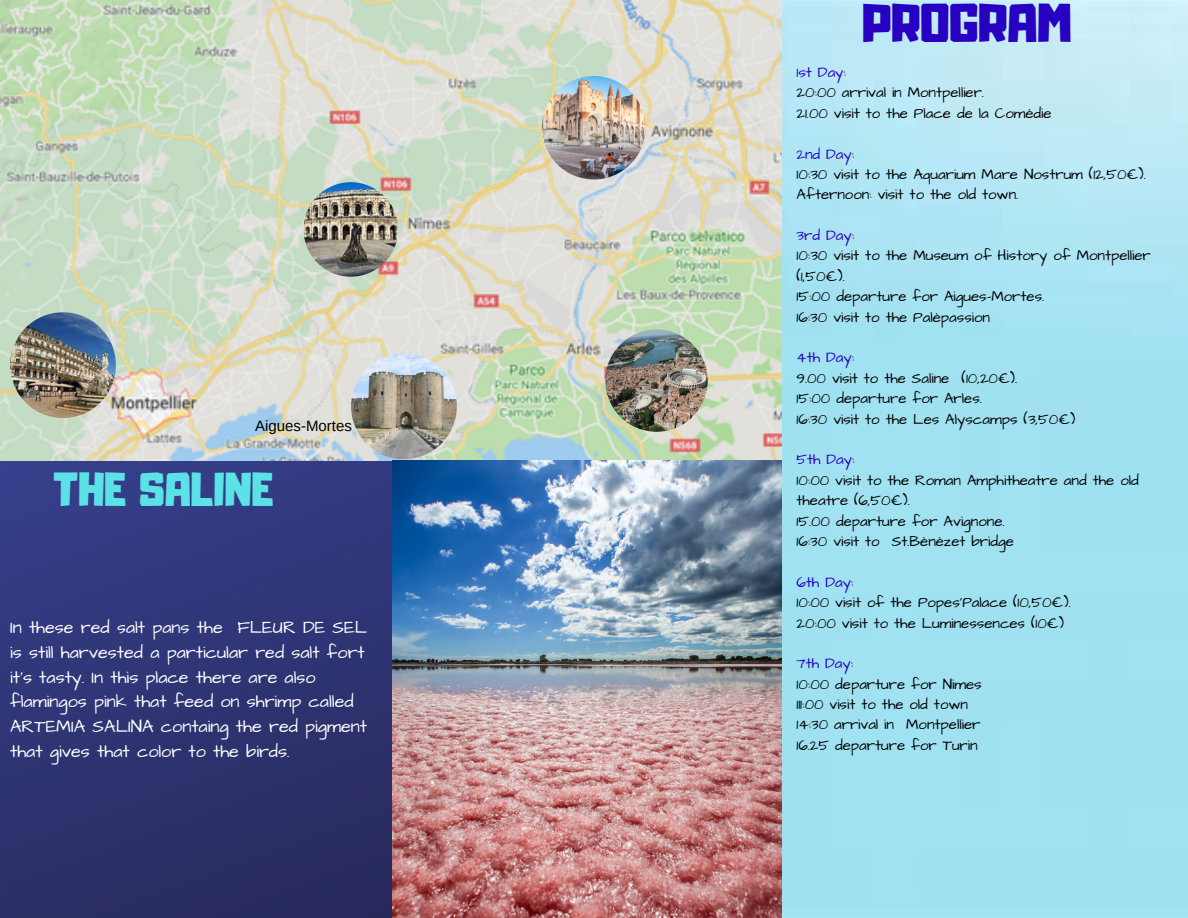
<style>
.page{position:relative;width:1188px;height:918px;background:#fff}
.page>*{position:absolute;margin:0;border:0;box-sizing:border-box;transform-origin:0 0}
.t1{font:48px "Adumu";color:#2700c2}
.t2{font:42px "Adumu";color:#5ce1e6}
.t3{font:18px/24.8px "Architects Daughter";color:#fff}
.t4{font:15px/20.4px "Architects Daughter";color:#000}
.t5{font:15px "Arimo";color:#000}
.s1{color:#2700c2}
</style>
<div class="page">
<img style="left:0;top:460px;width:393px;height:458px">
<img style="left:0;top:0;width:783px;height:460px">
<img style="left:605px;top:329px;width:103px;height:103px;border-radius:50%">
<img style="left:351px;top:354px;width:106px;height:105px;border-radius:50%">
<img style="left:10px;top:312px;width:106px;height:106px;border-radius:50%">
<img style="left:542px;top:76px;width:104px;height:103px;border-radius:50%">
<img style="left:304px;top:182px;width:94px;height:95px;border-radius:50%">
<img style="left:393px;top:460px;width:390px;height:458px">
<p class="t5" style="left:255px;top:417px;width:98px">Aigues-Mortes</p>
<h2 class="t2" style="left:53px;top:454px;width:222px">THE SALINE</h2>
<p class="t3" style="left:10px;top:616px;width:359px">In these red salt pans the FLEUR DE SEL is still harvested a particular red salt fort it's tasty. In this place there are also flamingos pink that feed on shrimp called ARTEMIA SALINA containg the red pigment that gives that color to the birds.</p>
<h1 class="t1" style="left:863px;top:-17px;width:210px">PROGRAM</h1>
<p class="t4" style="left:797px;top:62px;width:257px"><span class="s1">1st Day</span>:<br>20:00 arrival in Montpellier.<br>21.00 visit to the Place de la Comédie</p>
<p class="t4" style="left:797px;top:144px;width:351px"><span class="s1">2nd Day</span>:<br>10:30 visit to the Aquarium Mare Nostrum (12,50€).<br>Afternoon: visit to the old town.</p>
<p class="t4" style="left:797px;top:225px;width:356px"><span class="s1">3rd Day</span>:<br>10:30 visit to the Museum of History of Montpellier (1,50€).<br>15:00 departure for Aigues-Mortes.<br>16:30 visit to the Palèpassion</p>
<p class="t4" style="left:797px;top:348px;width:281px"><span class="s1">4th Day</span>:<br>9.00 visit to the Saline (10,20€).<br>15:00 departure for Arles.<br>16:30 visit to the Les Alyscamps (3,50€)</p>
<p class="t4" style="left:797px;top:450px;width:344px"><span class="s1">5th Day</span>:<br>10:00 visit to the Roman Amphitheatre and the old theatre (6,50€).<br>15.00 departure for Avignone.<br>16:30 visit to St.Bènèzet bridge</p>
<p class="t4" style="left:797px;top:572px;width:276px"><span class="s1">6th Day</span>:<br>10:00 visit of the Popes'Palace (10,50€).<br>20:00 visit to the Luminessences (10€)</p>
<p class="t4" style="left:797px;top:654px;width:187px"><span class="s1">7th Day</span>:<br>10:00 departure for Nimes<br>111:00 visit to the old town<br>14:30 arrival in Montpellier<br>16.25 departure for Turin</p>
</div>
